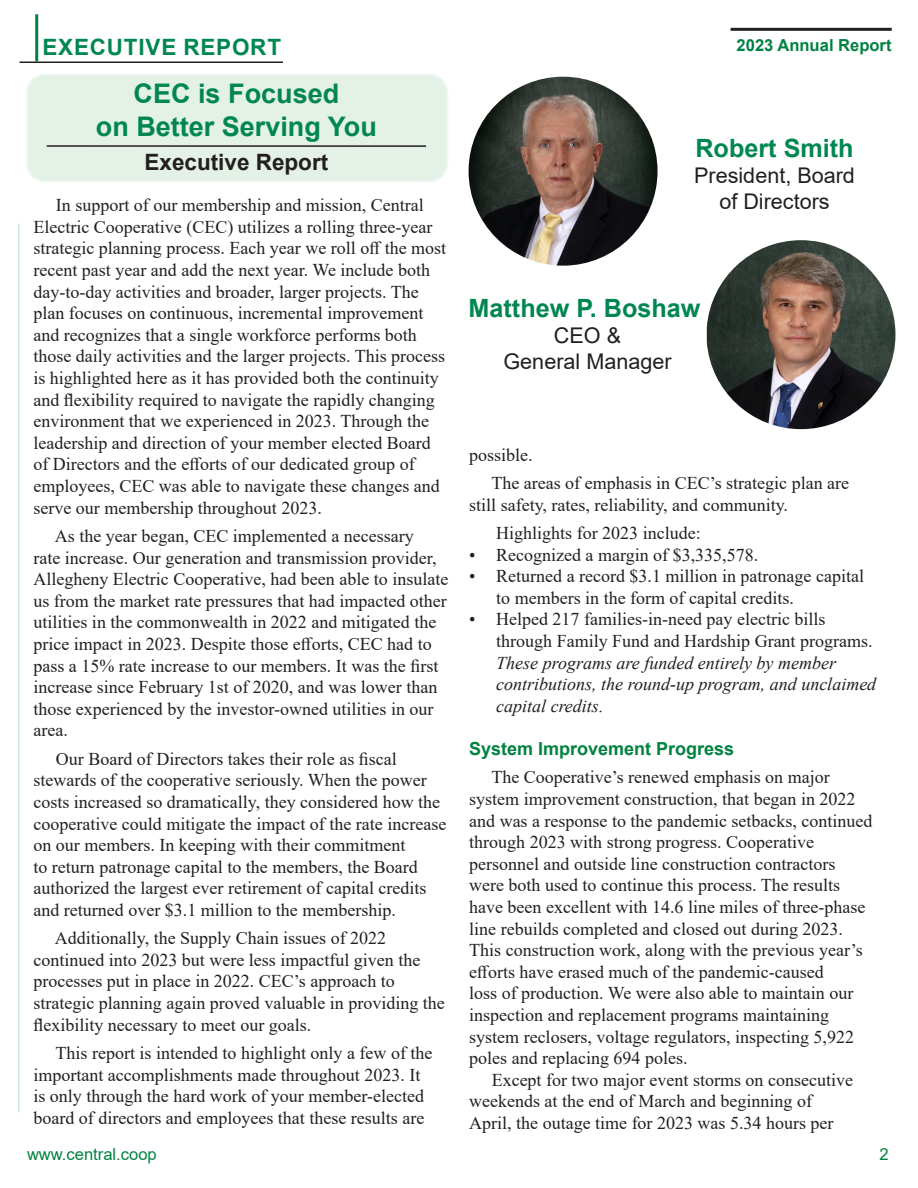
<style>
.page{position:relative;width:918px;height:1188px;background:#fff}
.page>*{position:absolute;margin:0;border:0;box-sizing:border-box;transform-origin:0 0}
.t1{font:700 27px "Arial";color:#008751}
.t2{font:700 25.2px "Arial";color:#008751}
.t3{font:700 22.5px "Arial";letter-spacing:.035em;color:#008751}
.t4{font:700 22.5px "Arial";color:#231f20}
.t5{font:21.6px "Arial";color:#231f20}
.t6{font:18px/21.6px "Times New Roman";color:#231f20}
.t7{font:italic 18px/21.6px "Times New Roman";color:#231f20}
.t8{font:700 18px "Arial";color:#008240}
.t9{font:16.5px "Arial";color:#008240}
.t10{font:700 16.5px "Arial";color:#008240}
.s1{font-style:normal}
</style>
<div class="page">
<hr style="left:731px;top:28px;width:161px;height:3px;background:#231f20">
<hr style="left:20px;top:62px;width:263px;height:1px;background:#231f20">
<hr style="left:35px;top:14px;width:3px;height:48px;background:#008240">
<hr style="left:18px;top:224px;width:2px;height:888px;background:#d2e8d8">
<div style="left:27px;top:75px;width:420px;height:106px;background:#e4f1e7;border-radius:18px"></div>
<div style="left:26px;top:74px;width:422px;height:108px;border:1px solid #e4f1e8;border-radius:19px"></div>
<div style="left:27px;top:75px;width:420px;height:106px;border:1px solid #e4f1e8;border-radius:17px"></div>
<img style="left:707px;top:240px;width:188px;height:189px;border-radius:93px">
<hr style="left:47px;top:145px;width:379px;height:2px;background:#231f20">
<img style="left:469px;top:77px;width:189px;height:189px;border-radius:94px">
<p class="t3" style="left:43px;top:32px;width:240px">EXECUTIVE REPORT</p>
<p class="t10" style="left:737px;top:34px;width:156px">2023 Annual Report</p>
<p class="t1" style="left:134px;top:75px;width:207px">CEC is Focused</p>
<p class="t1" style="left:96px;top:107px;width:283px">on Better Serving You</p>
<p class="t4" style="left:145px;top:146px;width:185px">Executive Report</p>
<p class="t6" style="left:33px;top:194px;width:414px;text-indent:22px">In support of our membership and mission, Central Electric Cooperative (CEC) utilizes a rolling three-year strategic planning process. Each year we roll off the most recent past year and add the next year. We include both day-to-day activities and broader, larger projects. The plan focuses on continuous, incremental improvement and recognizes that a single workforce performs both those daily activities and the larger projects. This process is highlighted here as it has provided both the continuity and flexibility required to navigate the rapidly changing environment that we experienced in 2023. Through the leadership and direction of your member elected Board of Directors and the efforts of our dedicated group of employees, CEC was able to navigate these changes and serve our membership throughout 2023.</p>
<p class="t6" style="left:33px;top:525px;width:416px;text-indent:22px">As the year began, CEC implemented a necessary<br>rate increase. Our generation and transmission provider, Allegheny Electric Cooperative, had been able to insulate us from the market rate pressures that had impacted other utilities in the commonwealth in 2022 and mitigated the price impact in 2023. Despite those efforts, CEC had to pass a 15% rate increase to our members. It was the first increase since February 1st of 2020, and was lower than those experienced by the investor-owned utilities in our area.</p>
<p class="t6" style="left:33px;top:747px;width:414px;text-indent:22px">Our Board of Directors takes their role as fiscal stewards of the cooperative seriously. When the power costs increased so dramatically, they considered how the cooperative could mitigate the impact of the rate increase on our members. In keeping with their commitment<br>to return patronage capital to the members, the Board authorized the largest ever retirement of capital credits and returned over $3.1 million to the membership.</p>
<p class="t6" style="left:33px;top:927px;width:413px;text-indent:22px">Additionally, the Supply Chain issues of 2022 continued into 2023 but were less impactful given the processes put in place in 2022. CEC’s approach to strategic planning again proved valuable in providing the flexibility necessary to meet our goals.</p>
<p class="t6" style="left:33px;top:1042px;width:401px;text-indent:22px">This report is intended to highlight only a few of the important accomplishments made throughout 2023. It is only through the hard work of your member-elected board of directors and employees that these results are</p>
<p class="t2" style="left:695px;top:130px;width:160px">Robert Smith</p>
<p class="t5" style="left:694px;top:160px;width:162px">President, Board</p>
<p class="t5" style="left:719px;top:186px;width:112px">of Directors</p>
<p class="t2" style="left:469px;top:291px;width:233px">Matthew P. Boshaw</p>
<p class="t5" style="left:554px;top:321px;width:69px">CEO &amp;</p>
<p class="t5" style="left:504px;top:346px;width:170px">General Manager</p>
<p class="t6" style="left:469px;top:443px;width:65px">possible.</p>
<p class="t6" style="left:469px;top:472px;width:382px;text-indent:22px">The areas of emphasis in CEC’s strategic plan are still safety, rates, reliability, and community.</p>
<p class="t6" style="left:496px;top:522px;width:206px">Highlights for 2023 include:</p>
<p class="t6" style="left:469px;top:543px;width:291px">• Recognized a margin of $3,335,578.</p>
<p class="t6" style="left:496px;top:565px;width:369px;text-indent:-27px">• Returned a record $3.1 million in patronage capital to members in the form of capital credits.</p>
<p class="t7" style="left:496px;top:608px;width:382px;text-indent:-27px"><span class="s1">• Helped 217 families-in-need pay electric bills through Family Fund and Hardship Grant programs.<br></span>These programs are funded entirely by member contributions, the round-up program, and unclaimed capital credits.</p>
<p class="t8" style="left:469px;top:736px;width:267px">System Improvement Progress</p>
<p class="t6" style="left:469px;top:766px;width:405px;text-indent:22px">The Cooperative’s renewed emphasis on major system improvement construction, that began in 2022 and was a response to the pandemic setbacks, continued through 2023 with strong progress. Cooperative personnel and outside line construction contractors were both used to continue this process. The results have been excellent with 14.6 line miles of three-phase line rebuilds completed and closed out during 2023.<br>This construction work, along with the previous year’s efforts have erased much of the pandemic-caused<br>loss of production. We were also able to maintain our inspection and replacement programs maintaining system reclosers, voltage regulators, inspecting 5,922 poles and replacing 694 poles.</p>
<p class="t6" style="left:469px;top:1068px;width:385px;text-indent:22px">Except for two major event storms on consecutive weekends at the end of March and beginning of<br>April, the outage time for 2023 was 5.34 hours per</p>
<p class="t9" style="left:27px;top:1142px;width:131px">www.central.coop</p>
<p class="t9" style="left:880px;top:1142px;width:11px">2</p>
</div>
